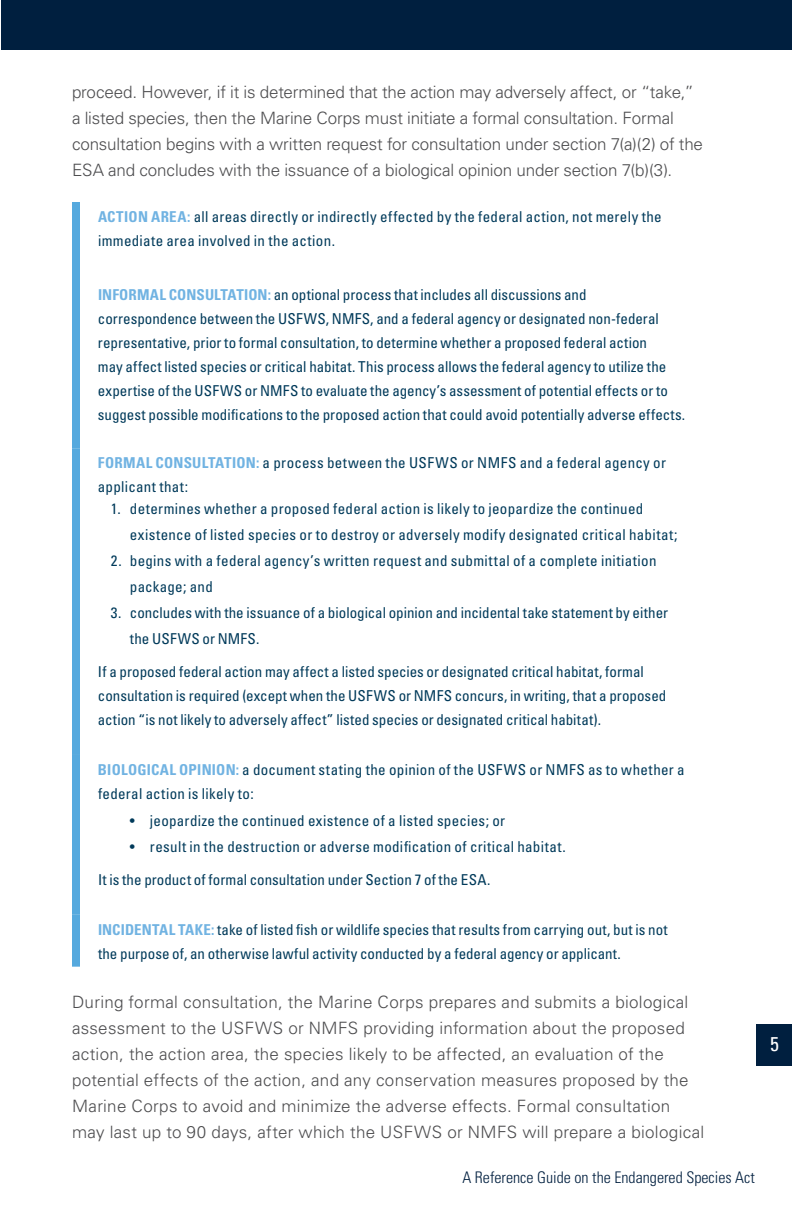
<style>
.page{position:relative;width:792px;height:1224px;background:#fff}
.page>*{position:absolute;margin:0;border:0;box-sizing:border-box;transform-origin:0 0}
.t1{font:condensed 20px "Univers LT Std";color:#fff}
.t2{font:300 17px/26px "Univers LT Std";letter-spacing:.01em;color:#4d4d4f}
.t3{font:300 17px/26px "Univers LT Std";letter-spacing:-.01em;color:#4d4d4f}
.t4{font:300 condensed 16px "Univers LT Std";color:#001f3f}
.t5{font:condensed 15px/24px "Univers LT Std";letter-spacing:.01em;color:#003a5a}
.s1{font-weight:700;color:#71b3e2}
</style>
<div class="page">
<div style="left:1px;top:0;width:791px;height:50px;background:#001f3f"></div>
<div style="left:757px;top:1025px;width:35px;height:41px;background:#001f3f"></div>
<div style="left:72px;top:202px;width:8px;height:78px;background:#55a9de"></div>
<div style="left:72px;top:280px;width:8px;height:168px;background:#55a9de"></div>
<div style="left:72px;top:448px;width:8px;height:307px;background:#55a9de"></div>
<div style="left:72px;top:755px;width:8px;height:160px;background:#55a9de"></div>
<div style="left:72px;top:915px;width:8px;height:52px;background:#55a9de"></div>
<p class="t3" style="left:72px;top:79px;width:633px">proceed. However, if it is determined that the action may adversely affect, or “take,” a listed species, then the Marine Corps must initiate a formal consultation. Formal consultation begins with a written request for consultation under section 7(a)(2) of the ESA and concludes with the issuance of a biological opinion under section 7(b)(3).</p>
<p class="t5" style="left:98px;top:204px;width:565px"><span class="s1">ACTION AREA:</span> all areas directly or indirectly effected by the federal action, not merely the immediate area involved in the action.</p>
<p class="t5" style="left:98px;top:282px;width:589px"><span class="s1">INFORMAL CONSULTATION:</span> an optional process that includes all discussions and correspondence between the USFWS, NMFS, and a federal agency or designated non-federal representative, prior to formal consultation, to determine whether a proposed federal action<br>may affect listed species or critical habitat. This process allows the federal agency to utilize the expertise of the USFWS or NMFS to evaluate the agency’s assessment of potential effects or to suggest possible modifications to the proposed action that could avoid potentially adverse effects.</p>
<p class="t5" style="left:98px;top:451px;width:570px"><span class="s1">FORMAL CONSULTATION:</span> a process between the USFWS or NMFS and a federal agency or applicant that:</p>
<p class="t5" style="left:130px;top:495px;width:549px;line-height:26px;text-indent:-19px">1. determines whether a proposed federal action is likely to jeopardize the continued existence of listed species or to destroy or adversely modify designated critical habitat;</p>
<p class="t5" style="left:130px;top:547px;width:528px;line-height:26px;text-indent:-19px">2. begins with a federal agency’s written request and submittal of a complete initiation package; and</p>
<p class="t5" style="left:130px;top:599px;width:540px;line-height:26px;text-indent:-19px">3. concludes with the issuance of a biological opinion and incidental take statement by either the USFWS or NMFS.</p>
<p class="t5" style="left:98px;top:659px;width:570px">If a proposed federal action may affect a listed species or designated critical habitat, formal consultation is required (except when the USFWS or NMFS concurs, in writing, that a proposed action “is not likely to adversely affect” listed species or designated critical habitat).</p>
<p class="t5" style="left:98px;top:757px;width:588px"><span class="s1">BIOLOGICAL OPINION:</span> a document stating the opinion of the USFWS or NMFS as to whether a federal action is likely to:</p>
<p class="t5" style="left:130px;top:808px;width:377px">• jeopardize the continued existence of a listed species; or</p>
<p class="t5" style="left:130px;top:834px;width:437px">• result in the destruction or adverse modification of critical habitat.</p>
<p class="t5" style="left:98px;top:867px;width:394px">It is the product of formal consultation under Section 7 of the ESA.</p>
<p class="t5" style="left:98px;top:917px;width:571px"><span class="s1">INCIDENTAL TAKE:</span> take of listed fish or wildlife species that results from carrying out, but is not the purpose of, an otherwise lawful activity conducted by a federal agency or applicant.</p>
<p class="t2" style="left:72px;top:989px;width:634px">During formal consultation, the Marine Corps prepares and submits a biological assessment to the USFWS or NMFS providing information about the proposed action, the action area, the species likely to be affected, an evaluation of the potential effects of the action, and any conservation measures proposed by the Marine Corps to avoid and minimize the adverse effects. Formal consultation may last up to 90 days, after which the USFWS or NMFS will prepare a biological</p>
<p class="t4" style="left:463px;top:1168px;width:294px">A Reference Guide on the Endangered Species Act</p>
<h1 class="t1" style="left:770px;top:1031px;width:10px">5</h1>
</div>
